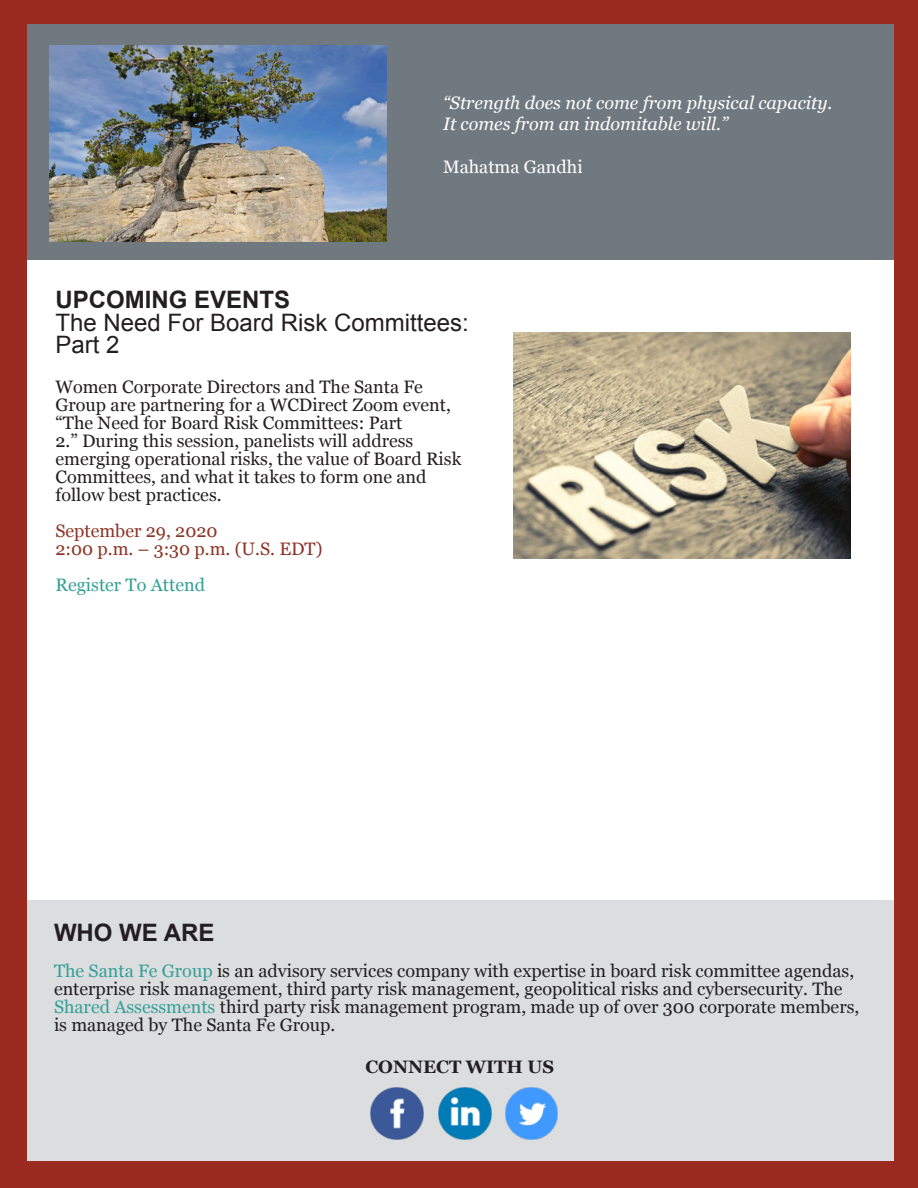
<style>
.page{position:relative;width:918px;height:1188px;background:#9b2b20}
.page>*{position:absolute;margin:0;border:0;box-sizing:border-box;transform-origin:0 0}
.t1{font:24px/22.5px "Arial";color:#231f20}
.t2{font:700 24px "Arial";color:#231f20}
.t3{font:18px/18px "Georgia";color:#231f20}
.t4{font:italic 18px/21.6px "Georgia";color:#fff}
.t5{font:18px "Georgia";color:#8c3526}
.t6{font:18px "Georgia";color:#35a096}
.t7{font:18px "Georgia";color:#fff}
.t8{font:700 18px "Georgia";color:#231f20}
.s1{color:#35a096}
</style>
<div class="page">
<div style="left:27px;top:24px;width:867px;height:1137px;background:#fff"></div>
<div style="left:27px;top:901px;width:867px;height:260px;background:#dbdddf"></div>
<div style="left:27px;top:24px;width:867px;height:236px;background:#717980"></div>
<img style="left:49px;top:45px;width:338px;height:197px">
<img style="left:513px;top:332px;width:337px;height:227px">
<img style="left:371px;top:1087px;width:52px;height:53px">
<img style="left:439px;top:1087px;width:52px;height:53px">
<img style="left:505px;top:1087px;width:53px;height:53px">
<p class="t4" style="left:443px;top:91px;width:391px">“Strength does not come from physical capacity.<br>It comes from an indomitable will.”</p>
<p class="t7" style="left:443px;top:154px;width:141px">Mahatma Gandhi</p>
<p class="t2" style="left:56px;top:284px;width:236px">UPCOMING EVENTS</p>
<p class="t1" style="left:56px;top:312px;width:415px">The Need For Board Risk Committees:<br>Part 2</p>
<p class="t3" style="left:56px;top:377px;width:407px">Women Corporate Directors and The Santa Fe Group are partnering for a WCDirect Zoom event, “The Need for Board Risk Committees: Part<br>2.” During this session, panelists will address emerging operational risks, the value of Board Risk Committees, and what it takes to form one and follow best practices.</p>
<p class="t5" style="left:56px;top:518px;width:163px">September 29, 2020</p>
<p class="t5" style="left:56px;top:536px;width:268px">2:00 p.m. – 3:30 p.m. (U.S. EDT)</p>
<p class="t6" style="left:56px;top:572px;width:151px">Register To Attend</p>
<p class="t2" style="left:54px;top:917px;width:162px">WHO WE ARE</p>
<p class="t3" style="left:54px;top:961px;width:802px"><span class="s1">The Santa Fe Group</span> is an advisory services company with expertise in board risk committee agendas,</p>
<p class="t3" style="left:54px;top:979px;width:790px">enterprise risk management, third party risk management, geopolitical risks and cybersecurity. The</p>
<p class="t3" style="left:54px;top:997px;width:807px"><span class="s1">Shared Assessments</span> third party risk management program, made up of over 300 corporate members, is managed by The Santa Fe Group.</p>
<p class="t8" style="left:365px;top:1054px;width:190px">CONNECT WITH US</p>
</div>
